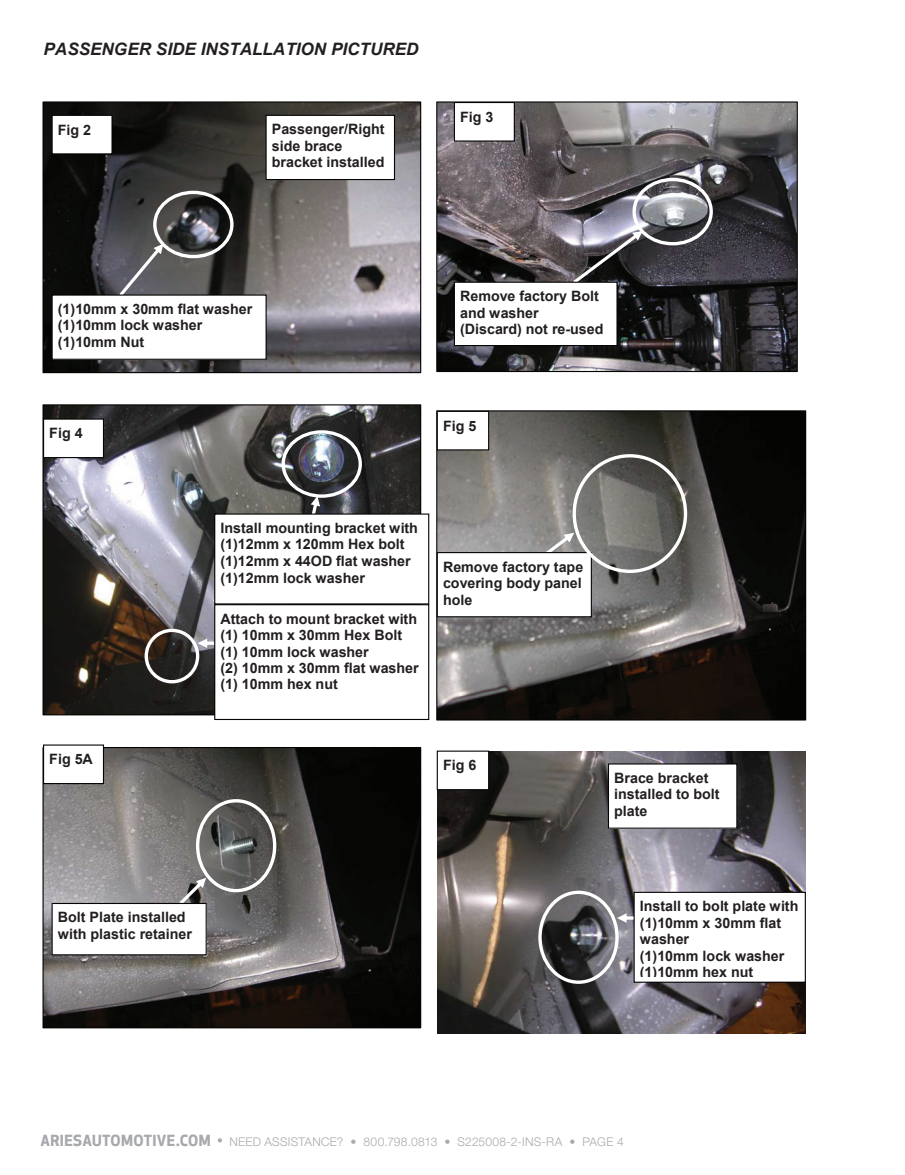
<style>
.page{position:relative;width:905px;height:1175px;background:#fff}
.page>*{position:absolute;margin:0;border:0;box-sizing:border-box;transform-origin:0 0}
.t1{font:italic 700 17.1px "Arial";color:#231f20}
.t2{font:700 14.25px/16.5px "Arial";color:#231f20}
.t3{font:300 12px "Helvetica Neue LT Std";letter-spacing:.02em;color:#a8a9ad}
.s1{font-family:"Apex New";font-weight:700;font-size:15px}
.s2{font-family:"Apex New";font-weight:500;font-size:15px}
</style>
<div class="page">
<img style="left:437px;top:751px;width:368px;height:282px">
<img style="left:438px;top:103px;width:357px;height:267px">
<div style="left:436px;top:101px;width:361px;height:271px;border:1px solid #040503"></div>
<svg style="left:573px;top:231px;width:69px;height:52px;background:#5a595e"></svg>
<img style="left:44px;top:103px;width:375px;height:268px">
<div style="left:42px;top:101px;width:379px;height:272px;border:1px solid #040503"></div>
<svg style="left:119px;top:244px;width:32px;height:50px;background:#6a6970"></svg>
<img style="left:44px;top:406px;width:375px;height:307px">
<img style="left:438px;top:412px;width:366px;height:306px">
<img style="left:44px;top:749px;width:375px;height:277px">
<svg style="left:179px;top:877px;width:27px;height:26px"></svg>
<svg style="left:617px;top:913px;width:16px;height:9px"></svg>
<div style="left:454px;top:102px;width:60px;height:39px;background:#fff"></div>
<div style="left:454px;top:102px;width:61px;height:40px;border:1px solid #040503"></div>
<div style="left:437px;top:411px;width:51px;height:39px;background:#fff"></div>
<div style="left:436px;top:411px;width:53px;height:39px;border:1px solid #040503"></div>
<div style="left:145px;top:628px;width:54px;height:55px;border:3px solid #fff;border-radius:50%"></div>
<div style="left:44px;top:745px;width:59px;height:38px;background:#fff"></div>
<div style="left:43px;top:744px;width:61px;height:40px;border:1px solid #040503"></div>
<div style="left:632px;top:178px;width:80px;height:67px;border:3px solid #fff;border-radius:50%"></div>
<div style="left:454px;top:282px;width:163px;height:63px;background:#fff"></div>
<div style="left:454px;top:282px;width:163px;height:64px;border:1px solid #040503"></div>
<div style="left:52px;top:115px;width:60px;height:39px;background:#fff"></div>
<div style="left:52px;top:115px;width:61px;height:39px;border:1px solid #040503"></div>
<div style="left:266px;top:115px;width:128px;height:64px;background:#fff"></div>
<div style="left:265px;top:115px;width:130px;height:65px;border:1px solid #040503"></div>
<div style="left:52px;top:295px;width:214px;height:64px;background:#fff"></div>
<div style="left:52px;top:294px;width:215px;height:66px;border:1px solid #040503"></div>
<svg style="left:151px;top:189px;width:212px;height:310px"></svg>
<div style="left:44px;top:419px;width:59px;height:38px;background:#fff"></div>
<div style="left:43px;top:418px;width:61px;height:40px;border:1px solid #040503"></div>
<svg style="left:194px;top:452px;width:494px;height:442px"></svg>
<div style="left:52px;top:903px;width:154px;height:51px;background:#fff"></div>
<div style="left:52px;top:903px;width:155px;height:52px;border:1px solid #040503"></div>
<div style="left:538px;top:890px;width:80px;height:93px;border:3px solid #fff;border-radius:50%"></div>
<div style="left:608px;top:764px;width:128px;height:64px;background:#fff"></div>
<div style="left:608px;top:763px;width:129px;height:65px;border:1px solid #040503"></div>
<div style="left:634px;top:892px;width:171px;height:90px;background:#fff"></div>
<div style="left:633px;top:891px;width:172px;height:91px;border:1px solid #040503"></div>
<p class="t1" style="left:44px;top:38px;width:376px">PASSENGER SIDE INSTALLATION PICTURED</p>
<p class="t2" style="left:58px;top:121px;width:35px">Fig 2</p>
<p class="t2" style="left:272px;top:121px;width:114px">Passenger/Right side brace bracket installed</p>
<p class="t2" style="left:460px;top:109px;width:35px">Fig 3</p>
<p class="t2" style="left:58px;top:301px;width:196px">(1)10mm x 30mm flat washer (1)10mm lock washer (1)10mm Nut</p>
<p class="t2" style="left:49px;top:425px;width:35px">Fig 4</p>
<p class="t2" style="left:460px;top:288px;width:145px">Remove factory Bolt and washer (Discard) not re-used</p>
<p class="t2" style="left:443px;top:417px;width:35px">Fig 5</p>
<p class="t2" style="left:49px;top:751px;width:45px">Fig 5A</p>
<p class="t2" style="left:220px;top:520px;width:199px">Install mounting bracket with (1)12mm x 120mm Hex bolt (1)12mm x 44OD flat washer (1)12mm lock washer</p>
<p class="t2" style="left:220px;top:610px;width:200px">Attach to mount bracket with (1) 10mm x 30mm Hex Bolt (1) 10mm lock washer<br>(2) 10mm x 30mm flat washer (1) 10mm hex nut</p>
<p class="t2" style="left:443px;top:558px;width:142px;text-align:justify">Remove factory tape covering body panel hole</p>
<p class="t2" style="left:443px;top:757px;width:35px">Fig 6</p>
<p class="t2" style="left:614px;top:770px;width:107px">Brace bracket installed to bolt plate</p>
<p class="t2" style="left:58px;top:909px;width:136px">Bolt Plate installed with plastic retainer</p>
<p class="t2" style="left:640px;top:898px;width:160px">Install to bolt plate with (1)10mm x 30mm flat washer<br>(1)10mm lock washer (1)10mm hex nut</p>
<p class="t3" style="left:40px;top:1134px;width:584px"><span class="s1">ARIESAUTOMOTIVE.COM</span> <span class="s2">•</span> NEED ASSISTANCE? • 800.798.0813 • S225008-2-INS-RA • PAGE 4</p>
</div>
